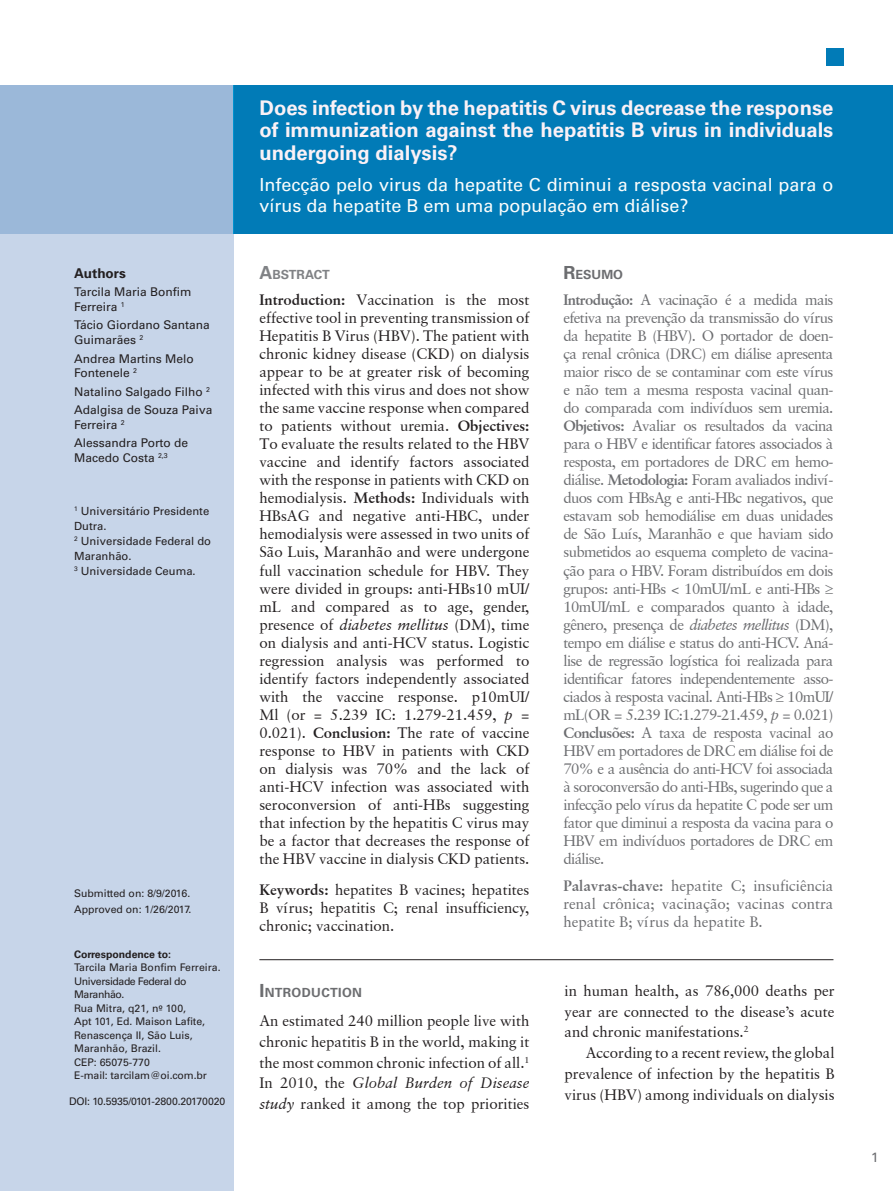
<style>
.page{position:relative;width:893px;height:1191px;background:#fff}
.page>*{position:absolute;margin:0;border:0;box-sizing:border-box;transform-origin:0 0}
.Título_Português{font:700 20.25px/22.5px "Univers LT Std";color:#faf1f6;text-align:justify}
.Title_Inglês{font:18px/21.6px "Univers LT Std";color:#fbfdfc}
.Resumo{font:15px/18px "Garamond Retrospective S Si";letter-spacing:-.04em;color:#6c6d70;text-align:justify}
.Abstract{font:15px/18px "Garamond Retrospective S Si";color:#231f20;text-align:justify}
.Texto_-_1º_paragráfo{font:15px/20.7px "Garamond Retrospective S Si";color:#231f20;text-align:justify}
.Texto{font:15px/20.7px "Garamond Retrospective S Si";color:#231f20;text-align:justify}
.Palavras-chave{font:15px/18px "Garamond Retrospective S Si";color:#6c6d70;text-align:justify}
.keywords{font:15px/18px "Garamond Retrospective S Si";color:#231f20;text-align:justify}
.Nome_dos_autores{font:13.5px "Univers 65 Bold";color:#231f20}
.t1{font:13.5px "Univers LT Std";color:#6c6d70}
.Intertítulo{font:700 12.6px "Univers LT Std";letter-spacing:.03em;color:#6c6d70}
.Intertilulo__Resumo{font:700 12.6px "Univers LT Std";color:#808285}
.Intertilulo__Resumo-2{font:700 12.6px "Univers LT Std";color:#6c6d70}
.Nome_dos_autores-2{font:12px/14.4px "Univers LT Std";color:#231f20}
.Afiliações{font:11.25px/15px "Univers LT Std";color:#231f20}
.Autor_correspondente{font:10.5px/13.5px "Univers LT Std";color:#231f20}
.Data_de_subs_aprova{font:10.5px "Univers LT Std";color:#231f20}
.Autor_correspondente-2{font:10.5px/13.5px "Univers LT Std";letter-spacing:-.04em;color:#231f20}
.Autor_correspondente-3{font:10.5px "Univers LT Std";letter-spacing:-.02em;color:#231f20}
.Correspondência_para{font:700 10.5px "Univers LT Std";color:#231f20}
.s1{font-family:"Calibri"}
.s2{font-size:18px}
.s3{font-weight:700}
.s4{font-style:italic}
</style>
<div class="page">
<div style="left:0;top:234px;width:234px;height:957px;background:#c7d5e9"></div>
<div style="left:234px;top:85px;width:659px;height:149px;background:#017bb7"></div>
<div style="left:0;top:85px;width:234px;height:149px;background:#9bb8d9"></div>
<div style="left:826px;top:49px;width:17px;height:17px;background:#017bb7"></div>
<hr style="left:259px;top:959px;width:574px;height:1px;background:#231f20">
<p class="Nome_dos_autores" style="left:74px;top:265px;width:53px">Authors</p>
<p class="Nome_dos_autores-2" style="left:74px;top:285px;width:119px">Tarcila Maria Bonfim<br>Ferreira <sup>1</sup></p>
<p class="Nome_dos_autores-2" style="left:74px;top:318px;width:137px">Tácio Giordano Santana<br>Guimarães <sup>2</sup></p>
<p class="Nome_dos_autores-2" style="left:74px;top:351px;width:121px">Andrea Martins Melo<br>Fontenele <sup>2</sup></p>
<p class="Nome_dos_autores-2" style="left:74px;top:384px;width:138px">Natalino Salgado Filho <sup>2</sup></p>
<p class="Nome_dos_autores-2" style="left:74px;top:403px;width:140px">Adalgisa de Souza Paiva<br>Ferreira <sup>2</sup></p>
<p class="Nome_dos_autores-2" style="left:74px;top:436px;width:116px">Alessandra Porto de<br>Macedo Costa <sup>2,3</sup></p>
<p class="Afiliações" style="left:74px;top:503px;width:137px"><sup>1</sup> Universitário Presidente<br>Dutra.</p>
<p class="Afiliações" style="left:74px;top:533px;width:139px"><sup>2</sup> Universidade Federal do<br>Maranhão.</p>
<p class="Afiliações" style="left:74px;top:563px;width:123px"><sup>3</sup> Universidade Ceuma.</p>
<p class="Data_de_subs_aprova" style="left:74px;top:887px;width:118px">Submitted on: 8/9/2016.</p>
<p class="Data_de_subs_aprova" style="left:74px;top:902px;width:119px">Approved on: 1/26/2017.</p>
<p class="Correspondência_para" style="left:74px;top:948px;width:99px">Correspondence to:</p>
<p class="Autor_correspondente" style="left:74px;top:960px;width:148px">Tarcila Maria Bonfim Ferreira.</p>
<p class="Autor_correspondente-2" style="left:74px;top:974px;width:114px">Universidade Federal do<br>Maranhão.</p>
<p class="Autor_correspondente" style="left:74px;top:1001px;width:133px">Rua Mitra, q21, n<span class="s1">º</span> 100,<br>Apt 101, Ed. Maison Lafite,<br>Renascença II, São Luis,<br>Maranhão, Brazil.</p>
<p class="Autor_correspondente" style="left:74px;top:1055px;width:77px">CEP: 65075-770</p>
<p class="Autor_correspondente" style="left:74px;top:1068px;width:134px">E-mail: tarcilam@oi.com.br</p>
<p class="Autor_correspondente-3" style="left:69px;top:1095px;width:158px">DOI: 10.5935/0101-2800.20170020</p>
<p class="Título_Português" style="left:259px;top:96px;width:576px">Does infection by the hepatitis C virus decrease the response of immunization against the hepatitis B virus in individuals undergoing dialysis?</p>
<p class="Title_Inglês" style="left:259px;top:173px;width:576px">Infecção pelo virus da hepatite C diminui a resposta vacinal para o vírus da hepatite B em uma população em diálise?</p>
<p class="Intertilulo__Resumo" style="left:259px;top:267px;width:72px"><span class="s2">A</span>BSTRACT</p>
<p class="Abstract" style="left:259px;top:291px;width:272px"><span class="s3">Introduction:</span> Vaccination is the most effective tool in preventing transmission of Hepatitis B Virus (HBV). The patient with chronic kidney disease (CKD) on dialysis appear to be at greater risk of becoming infected with this virus and does not show the same vaccine response when compared to patients without uremia. <span class="s3">Objectives:<br></span>To evaluate the results related to the HBV vaccine and identify factors associated with the response in patients with CKD on hemodialysis. <span class="s3">Methods:</span> Individuals with HBsAG and negative anti-HBC, under hemodialysis were assessed in two units of São Luis, Maranhão and were undergone full vaccination schedule for HBV. They were divided in groups: anti-HBs10 mUI/ mL and compared as to age, gender, presence of <span class="s4">diabetes mellitus</span> (DM), time on dialysis and anti-HCV status. Logistic regression analysis was performed to identify factors independently associated with the vaccine response. p10mUI/ Ml (or = 5.239 IC: 1.279-21.459, <span class="s4">p</span> = 0.021). <span class="s3">Conclusion:</span> The rate of vaccine response to HBV in patients with CKD on dialysis was 70% and the lack of anti-HCV infection was associated with seroconversion of anti-HBs suggesting that infection by the hepatitis C virus may be a factor that decreases the response of the HBV vaccine in dialysis CKD patients.</p>
<p class="keywords" style="left:259px;top:880px;width:272px"><span class="s3">Keywords:</span> hepatites B vacines; hepatites B vírus; hepatitis C; renal insufficiency, chronic; vaccination.</p>
<p class="Intertítulo" style="left:259px;top:985px;width:104px"><span class="s2">I</span>NTRODUCTION</p>
<p class="Texto_-_1º_paragráfo" style="left:259px;top:1010px;width:272px">An estimated 240 million people live with chronic hepatitis B in the world, making it the most common chronic infection of all.<sup>1<br></sup>In 2010, the <span class="s4">Global Burden of Disease study</span> ranked it among the top priorities</p>
<p class="Intertilulo__Resumo-2" style="left:563px;top:267px;width:61px"><span class="s2">R</span>ESUMO</p>
<p class="Resumo" style="left:563px;top:291px;width:272px"><span class="s3">Introdução:</span> A vacinação é a medida mais efetiva na prevenção da transmissão do vírus da hepatite B (HBV). O portador de doen&shy;ça renal crônica (DRC) em diálise apresenta maior risco de se contaminar com este vírus e não tem a mesma resposta vacinal quan&shy;do comparada com indivíduos sem uremia.<br><span class="s3">Objetivos:</span> Avaliar os resultados da vacina para o HBV e identificar fatores associados à resposta, em portadores de DRC em hemo&shy;diálise. <span class="s3">Metodologia:</span> Foram avaliados indiví&shy;duos com HBsAg e anti-HBc negativos, que estavam sob hemodiálise em duas unidades de São Luís, Maranhão e que haviam sido submetidos ao esquema completo de vacina&shy;ção para o HBV. Foram distribuídos em dois grupos: anti-HBs &lt; 10mUI/mL e anti-HBs ≥ 10mUI/mL e comparados quanto à idade, gênero, presença de <span class="s4">diabetes mellitus</span> (DM), tempo em diálise e status do anti-HCV. Aná&shy;lise de regressão logística foi realizada para identificar fatores independentemente asso&shy;ciados à resposta vacinal. Anti-HBs ≥ 10mUI/ mL(OR = 5.239 IC:1.279-21.459, <span class="s4">p</span> = 0.021)<br><span class="s3">Conclusões:</span> A taxa de resposta vacinal ao HBV em portadores de DRC em diálise foi de 70% e a ausência do anti-HCV foi associada à soroconversão do anti-HBs, sugerindo que a infecção pelo vírus da hepatite C pode ser um fator que diminui a resposta da vacina para o HBV em indivíduos portadores de DRC em diálise.</p>
<p class="Palavras-chave" style="left:563px;top:876px;width:272px"><span class="s3">Palavras-chave:</span> hepatite C; insuficiência renal crônica; vacinação; vacinas contra hepatite B; vírus da hepatite B.</p>
<p class="Texto_-_1º_paragráfo" style="left:564px;top:980px;width:272px">in human health, as 786,000 deaths per year are connected to the disease’s acute and chronic manifestations.<sup>2</sup></p>
<p class="Texto" style="left:564px;top:1042px;width:272px;text-indent:21px">According to a recent review, the global prevalence of infection by the hepatitis B virus (HBV) among individuals on dialysis</p>
<p class="t1" style="left:871px;top:1149px;width:9px">1</p>
</div>
